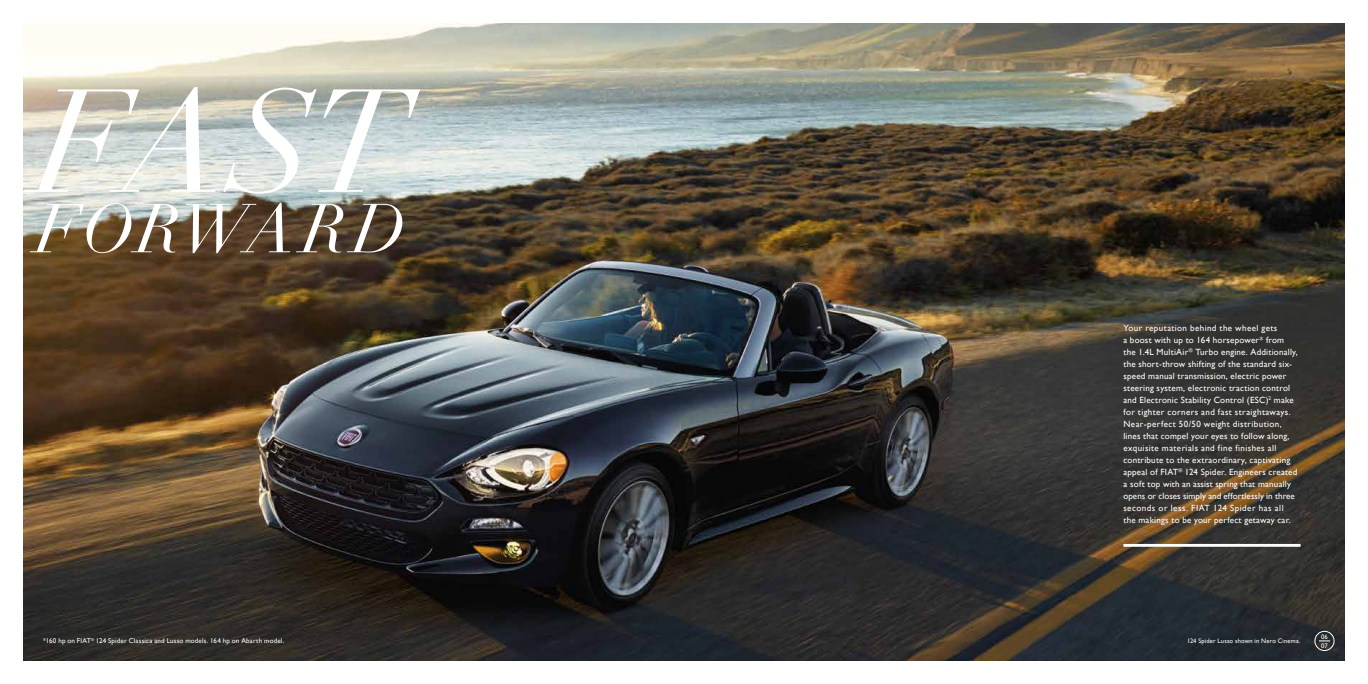
<style>
.page{position:relative;width:1368px;height:684px;background:#fff}
.page>*{position:absolute;margin:0;border:0;box-sizing:border-box;transform-origin:0 0}
.t1{font:9px/12px "Gill Sans";letter-spacing:.025em;color:#fff}
.t2{font:7px "Gill Sans";letter-spacing:.02em;color:#fff}
.t3{font:6.7px/8.5px "Gill Sans";color:#fff}
.t4{font:6.5px "Gill Sans";letter-spacing:.025em;color:#fff}
</style>
<div class="page">
<img style="left:24px;top:24px;width:1320px;height:636px">
<div style="left:1315px;top:631px;width:19px;height:20px;border:1px solid #fff;border-radius:50%"></div>
<hr style="left:1123px;top:544px;width:178px;height:3px;background:#fff">
<svg style="left:30px;top:203px;width:372px;height:50px"></svg>
<svg style="left:24px;top:87px;width:396px;height:107px"></svg>
<p class="t1" style="left:1123px;top:322px;width:176px">Your reputation behind the wheel gets<br>a boost with up to 164 horsepower* from the 1.4L MultiAir<sup>®</sup> Turbo engine. Additionally, the short-throw shifting of the standard six&shy;speed manual transmission, electric power steering system, electronic traction control and Electronic Stability Control (ESC)<sup>2</sup> make for tighter corners and fast straightaways.<br>Near-perfect 50/50 weight distribution, lines that compel your eyes to follow along, exquisite materials and fine finishes all contribute to the extraordinary, captivating appeal of FIAT<sup>®</sup> 124 Spider. Engineers created a soft top with an assist spring that manually opens or closes simply and effortlessly in three seconds or less. FIAT 124 Spider has all the makings to be your perfect getaway car.</p>
<p class="t2" style="left:43px;top:637px;width:243px">*160 hp on FIAT<sup>®</sup> 124 Spider Classica and Lusso models. 164 hp on Abarth model.</p>
<p class="t4" style="left:1187px;top:637px;width:115px">124 Spider Lusso shown in Nero Cinema.</p>
<p class="t3" style="left:1321px;top:633px;width:8px">06<br>07</p>
</div>
